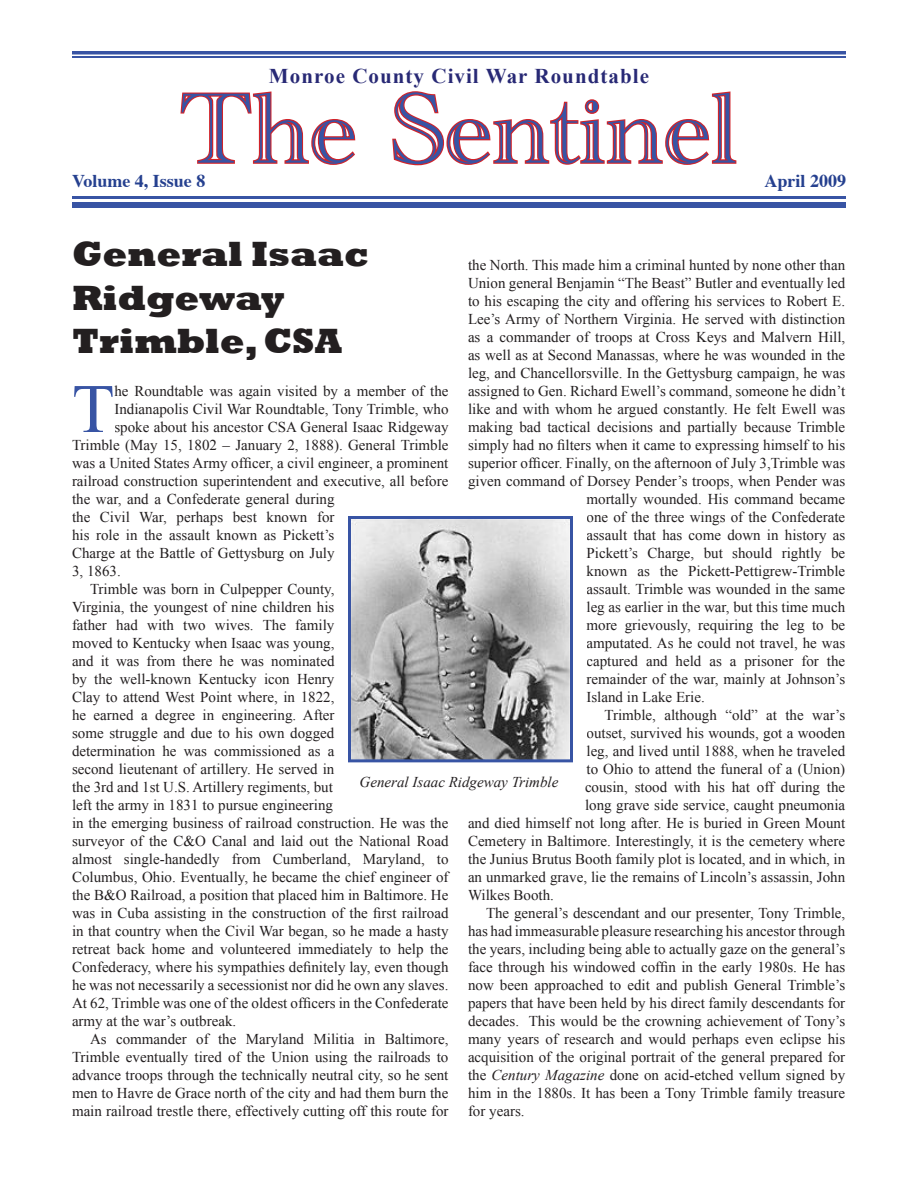
<style>
.page{position:relative;width:918px;height:1188px;background:#fff}
.page>*{position:absolute;margin:0;border:0;box-sizing:border-box;transform-origin:0 0}
.t1{font:103.5px "Academy Engraved Let Plain";color:#3854a4}
.t2{font:69.3px "Times New Roman";color:#3854a4}
.t3{font:800 36px/43.2px "Rockwell";color:#231f20}
.t4{font:700 21px "Times New Roman";letter-spacing:.05em;color:#282975}
.t5{font:700 18px "Times";color:#25408f}
.t6{font:15px "Times New Roman";color:#231f20}
.t7{font:italic 15px "Times New Roman";color:#231f20}
.s1{font-style:italic}
</style>
<div class="page">
<svg style="left:180px;top:91px;width:176px;height:74px"></svg>
<svg style="left:392px;top:91px;width:345px;height:75px"></svg>
<hr style="left:72px;top:196px;width:774px;height:2px;background:#3854a4">
<div style="left:72px;top:202px;width:774px;height:6px;background:#3854a4"></div>
<hr style="left:72px;top:51px;width:774px;height:3px;background:#3854a4">
<hr style="left:72px;top:56px;width:774px;height:1px;background:#3854a4">
<img style="left:351px;top:519px;width:219px;height:240px">
<hr style="left:348px;top:518px;width:3px;height:243px;background:#3854a4">
<hr style="left:350px;top:759px;width:222px;height:3px;background:#3854a4">
<hr style="left:570px;top:518px;width:3px;height:243px;background:#3854a4">
<hr style="left:350px;top:516px;width:222px;height:3px;background:#3854a4">
<h3 class="t4" style="left:269px;top:63px;width:382px">Monroe County Civil War Roundtable</h3>
<h1 class="t1" style="left:181px;top:52px;width:558px">The Sentinel</h1>
<p class="t5" style="left:72px;top:163px;width:135px">Volume 4, Issue 8</p>
<p class="t5" style="left:764px;top:163px;width:83px">April 2009</p>
<h3 class="t3" style="left:72px;top:233px;width:299px">General Isaac<br>Ridgeway<br>Trimble, CSA</h3>
<h2 class="t2" style="left:72px;top:369px;width:44px">T</h2>
<p class="t6" style="left:114px;top:382px;width:336px">he Roundtable was again visited by a member of the</p>
<p class="t6" style="left:468px;top:256px;width:379px">the North. This made him a criminal hunted by none other than</p>
<p class="t6" style="left:468px;top:274px;width:379px">Union general Benjamin “The Beast” Butler and eventually led</p>
<p class="t6" style="left:468px;top:292px;width:379px">to his escaping the city and offering his services to Robert E.</p>
<p class="t6" style="left:468px;top:310px;width:379px">Lee’s Army of Northern Virginia. He served with distinction</p>
<p class="t6" style="left:468px;top:328px;width:379px">as a commander of troops at Cross Keys and Malvern Hill,</p>
<p class="t6" style="left:468px;top:346px;width:379px">as well as at Second Manassas, where he was wounded in the</p>
<p class="t6" style="left:468px;top:364px;width:379px">leg, and Chancellorsville. In the Gettysburg campaign, he was</p>
<p class="t6" style="left:468px;top:382px;width:379px">assigned to Gen. Richard Ewell’s command, someone he didn’t</p>
<p class="t6" style="left:468px;top:400px;width:379px">like and with whom he argued constantly. He felt Ewell was</p>
<p class="t6" style="left:468px;top:418px;width:379px">making bad tactical decisions and partially because Trimble</p>
<p class="t6" style="left:468px;top:436px;width:379px">simply had no filters when it came to expressing himself to his</p>
<p class="t6" style="left:468px;top:454px;width:379px">superior officer. Finally, on the afternoon of July 3,Trimble was</p>
<p class="t6" style="left:468px;top:472px;width:379px">given command of Dorsey Pender’s troops, when Pender was</p>
<p class="t6" style="left:586px;top:490px;width:260px">mortally wounded. His command became</p>
<p class="t6" style="left:586px;top:508px;width:260px">one of the three wings of the Confederate</p>
<p class="t6" style="left:586px;top:526px;width:260px">assault that has come down in history as</p>
<p class="t6" style="left:586px;top:544px;width:260px">Pickett’s Charge, but should rightly be</p>
<p class="t6" style="left:586px;top:562px;width:260px">known as the Pickett-Pettigrew-Trimble</p>
<p class="t6" style="left:586px;top:580px;width:260px">assault. Trimble was wounded in the same</p>
<p class="t6" style="left:586px;top:598px;width:260px">leg as earlier in the war, but this time much</p>
<p class="t6" style="left:586px;top:616px;width:260px">more grievously, requiring the leg to be</p>
<p class="t6" style="left:586px;top:634px;width:260px">amputated. As he could not travel, he was</p>
<p class="t6" style="left:586px;top:652px;width:260px">captured and held as a prisoner for the</p>
<p class="t6" style="left:586px;top:670px;width:260px">remainder of the war, mainly at Johnson’s</p>
<p class="t6" style="left:586px;top:688px;width:120px">Island in Lake Erie.</p>
<p class="t6" style="left:604px;top:706px;width:242px">Trimble, although “old” at the war’s</p>
<p class="t6" style="left:586px;top:724px;width:260px">outset, survived his wounds, got a wooden</p>
<p class="t6" style="left:586px;top:742px;width:260px">leg, and lived until 1888, when he traveled</p>
<p class="t6" style="left:586px;top:760px;width:260px">to Ohio to attend the funeral of a (Union)</p>
<p class="t6" style="left:585px;top:778px;width:262px">cousin, stood with his hat off during the</p>
<p class="t6" style="left:585px;top:796px;width:262px">long grave side service, caught pneumonia</p>
<p class="t6" style="left:468px;top:814px;width:379px">and died himself not long after. He is buried in Green Mount</p>
<p class="t6" style="left:468px;top:832px;width:379px">Cemetery in Baltimore. Interestingly, it is the cemetery where</p>
<p class="t6" style="left:468px;top:850px;width:379px">the Junius Brutus Booth family plot is located, and in which, in</p>
<p class="t6" style="left:468px;top:868px;width:379px">an unmarked grave, lie the remains of Lincoln’s assassin, John</p>
<p class="t6" style="left:468px;top:886px;width:88px">Wilkes Booth.</p>
<p class="t6" style="left:486px;top:904px;width:361px">The general’s descendant and our presenter, Tony Trimble,</p>
<p class="t6" style="left:468px;top:922px;width:379px">has had immeasurable pleasure researching his ancestor through</p>
<p class="t6" style="left:468px;top:940px;width:379px">the years, including being able to actually gaze on the general’s</p>
<p class="t6" style="left:468px;top:958px;width:379px">face through his windowed coffin in the early 1980s. He has</p>
<p class="t6" style="left:468px;top:976px;width:379px">now been approached to edit and publish General Trimble’s</p>
<p class="t6" style="left:468px;top:994px;width:379px">papers that have been held by his direct family descendants for</p>
<p class="t6" style="left:468px;top:1012px;width:379px">decades. This would be the crowning achievement of Tony’s</p>
<p class="t6" style="left:468px;top:1030px;width:379px">many years of research and would perhaps even eclipse his</p>
<p class="t6" style="left:468px;top:1048px;width:379px">acquisition of the original portrait of the general prepared for</p>
<p class="t6" style="left:468px;top:1066px;width:379px">the <span class="s1">Century Magazine</span> done on acid-etched vellum signed by</p>
<p class="t6" style="left:468px;top:1084px;width:379px">him in the 1880s. It has been a Tony Trimble family treasure</p>
<p class="t6" style="left:468px;top:1102px;width:58px">for years.</p>
<p class="t6" style="left:114px;top:400px;width:336px">Indianapolis Civil War Roundtable, Tony Trimble, who</p>
<p class="t6" style="left:114px;top:418px;width:336px">spoke about his ancestor CSA General Isaac Ridgeway</p>
<p class="t6" style="left:72px;top:436px;width:378px">Trimble (May 15, 1802 – January 2, 1888). General Trimble</p>
<p class="t6" style="left:72px;top:454px;width:378px">was a United States Army officer, a civil engineer, a prominent</p>
<p class="t6" style="left:72px;top:472px;width:378px">railroad construction superintendent and executive, all before</p>
<p class="t6" style="left:72px;top:490px;width:264px">the war, and a Confederate general during</p>
<p class="t6" style="left:72px;top:508px;width:264px">the Civil War, perhaps best known for</p>
<p class="t6" style="left:72px;top:526px;width:264px">his role in the assault known as Pickett’s</p>
<p class="t6" style="left:72px;top:544px;width:264px">Charge at the Battle of Gettysburg on July</p>
<p class="t6" style="left:72px;top:562px;width:50px">3, 1863.</p>
<p class="t6" style="left:90px;top:580px;width:246px">Trimble was born in Culpepper County,</p>
<p class="t6" style="left:72px;top:598px;width:264px">Virginia, the youngest of nine children his</p>
<p class="t6" style="left:72px;top:616px;width:264px">father had with two wives. The family</p>
<p class="t6" style="left:72px;top:634px;width:264px">moved to Kentucky when Isaac was young,</p>
<p class="t6" style="left:72px;top:652px;width:264px">and it was from there he was nominated</p>
<p class="t6" style="left:72px;top:670px;width:264px">by the well-known Kentucky icon Henry</p>
<p class="t6" style="left:72px;top:688px;width:264px">Clay to attend West Point where, in 1822,</p>
<p class="t6" style="left:72px;top:706px;width:264px">he earned a degree in engineering. After</p>
<p class="t6" style="left:72px;top:724px;width:264px">some struggle and due to his own dogged</p>
<p class="t6" style="left:72px;top:742px;width:264px">determination he was commissioned as a</p>
<p class="t6" style="left:72px;top:760px;width:264px">second lieutenant of artillery. He served in</p>
<p class="t6" style="left:72px;top:778px;width:262px">the 3rd and 1st U.S. Artillery regiments, but</p>
<p class="t6" style="left:72px;top:796px;width:263px">left the army in 1831 to pursue engineering</p>
<p class="t6" style="left:72px;top:814px;width:378px">in the emerging business of railroad construction. He was the</p>
<p class="t6" style="left:72px;top:832px;width:378px">surveyor of the C&amp;O Canal and laid out the National Road</p>
<p class="t6" style="left:72px;top:850px;width:378px">almost single-handedly from Cumberland, Maryland, to</p>
<p class="t6" style="left:72px;top:868px;width:378px">Columbus, Ohio. Eventually, he became the chief engineer of</p>
<p class="t6" style="left:72px;top:886px;width:378px">the B&amp;O Railroad, a position that placed him in Baltimore. He</p>
<p class="t6" style="left:72px;top:904px;width:378px">was in Cuba assisting in the construction of the first railroad</p>
<p class="t6" style="left:72px;top:922px;width:378px">in that country when the Civil War began, so he made a hasty</p>
<p class="t6" style="left:72px;top:940px;width:378px">retreat back home and volunteered immediately to help the</p>
<p class="t6" style="left:72px;top:958px;width:378px">Confederacy, where his sympathies definitely lay, even though</p>
<p class="t6" style="left:72px;top:976px;width:378px">he was not necessarily a secessionist nor did he own any slaves.</p>
<p class="t6" style="left:72px;top:994px;width:378px">At 62, Trimble was one of the oldest officers in the Confederate</p>
<p class="t6" style="left:72px;top:1012px;width:166px">army at the war’s outbreak.</p>
<p class="t6" style="left:90px;top:1030px;width:360px">As commander of the Maryland Militia in Baltimore,</p>
<p class="t6" style="left:72px;top:1048px;width:378px">Trimble eventually tired of the Union using the railroads to</p>
<p class="t6" style="left:72px;top:1066px;width:378px">advance troops through the technically neutral city, so he sent</p>
<p class="t6" style="left:72px;top:1084px;width:378px">men to Havre de Grace north of the city and had them burn the</p>
<p class="t6" style="left:72px;top:1102px;width:378px">main railroad trestle there, effectively cutting off this route for</p>
<p class="t7" style="left:360px;top:774px;width:200px">General Isaac Ridgeway Trimble</p>
</div>
